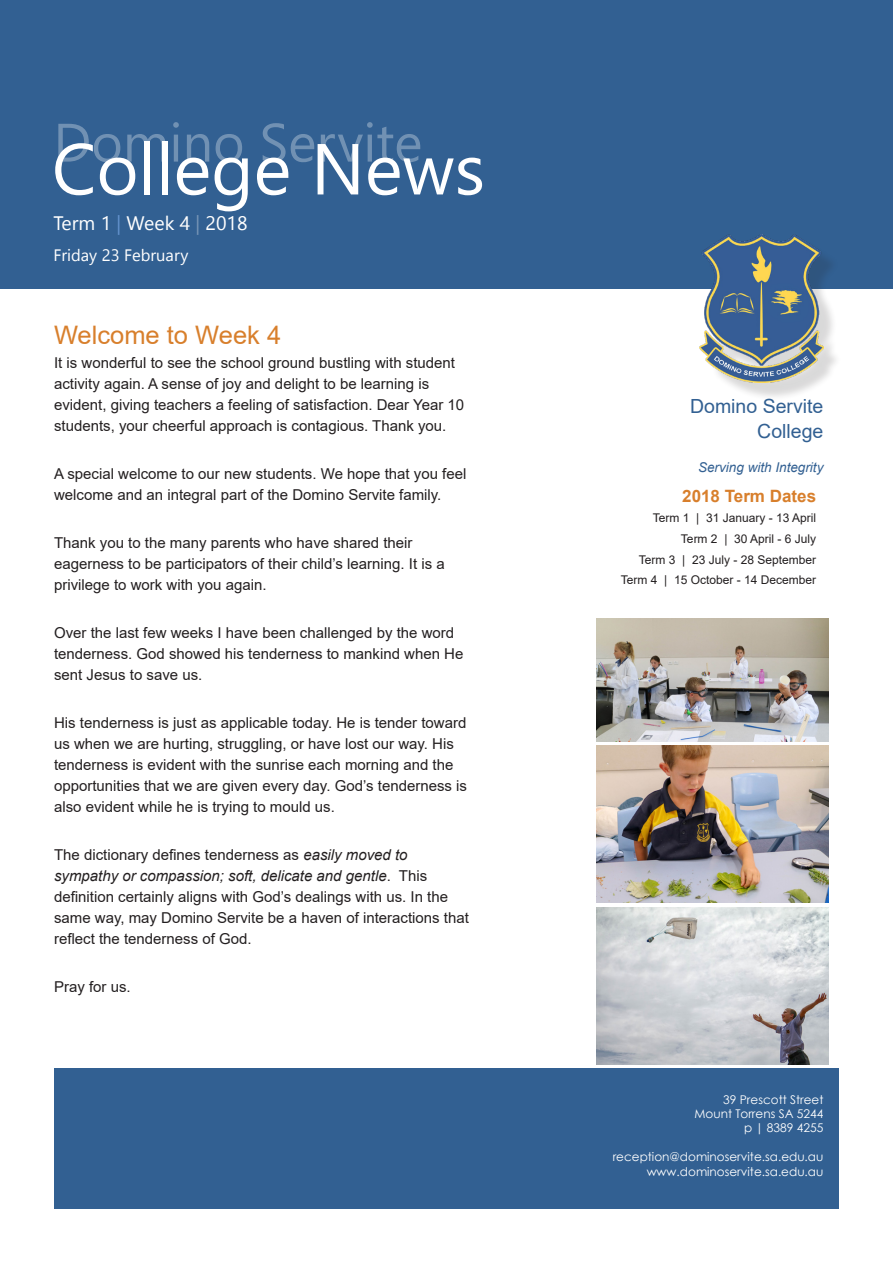
<style>
.page{position:relative;width:893px;height:1263px;background:#fff}
.page>*{position:absolute;margin:0;border:0;box-sizing:border-box;transform-origin:0 0}
.t1{font:72px "Segoe UI Emoji";color:#fff}
.t2{font:54px "Segoe UI Emoji";color:#fff}
.t3{font:25.5px "Arial";color:#d87f2c}
.t4{font:19.5px "Arial";color:#326092}
.t5{font:700 16.95px "Arial";color:#d87f2c}
.t6{font:15px/21px "Arial";color:#231f20}
.t7{font:italic 13.5px "Arial";color:#326092}
.t8{font:12px "Century Gothic";color:#fff}
.t9{font:12px "Arial";color:#231f20}
.s1{font-style:italic}
</style>
<div class="page">
<div style="left:54px;top:1069px;width:785px;height:140px;background:#326092"></div>
<div style="left:0;top:0;width:893px;height:288px;background:#326092"></div>
<div style="left:705px;top:240px;width:136px;height:161px;background:#231f20;opacity:.17"></div>
<img style="left:699px;top:235px;width:124px;height:148px">
<img style="left:597px;top:907px;width:231px;height:157px">
<img style="left:597px;top:619px;width:231px;height:122px">
<img style="left:597px;top:746px;width:231px;height:157px">
<h2 class="t2" style="left:91px;top:110px;width:155px">□ ■□</h2>
<p class="t1" style="left:96px;top:125px;width:79px">□●●</p>
<p class="t3" style="left:54px;top:318px;width:229px">Welcome to Week 4</p>
<p class="t6" style="left:54px;top:352px;width:412px">It is wonderful to see the school ground bustling with student activity again. A sense of joy and delight to be learning is evident, giving teachers a feeling of satisfaction. Dear Year 10 students, your cheerful approach is contagious. Thank you.</p>
<p class="t6" style="left:54px;top:463px;width:414px">A special welcome to our new students. We hope that you feel welcome and an integral part of the Domino Servite family.</p>
<p class="t6" style="left:54px;top:532px;width:392px">Thank you to the many parents who have shared their eagerness to be participators of their child’s learning. It is a privilege to work with you again.</p>
<p class="t6" style="left:54px;top:622px;width:411px">Over the last few weeks I have been challenged by the word tenderness. God showed his tenderness to mankind when He sent Jesus to save us.</p>
<p class="t6" style="left:54px;top:712px;width:415px">His tenderness is just as applicable today. He is tender toward us when we are hurting, struggling, or have lost our way. His tenderness is evident with the sunrise each morning and the opportunities that we are given every day. God’s tenderness is also evident while he is trying to mould us.</p>
<p class="t6" style="left:54px;top:844px;width:416px">The dictionary defines tenderness as <span class="s1">easily moved to sympathy or compassion; soft, delicate and gentle</span>. This definition certainly aligns with God’s dealings with us. In the same way, may Domino Servite be a haven of interactions that reflect the tenderness of God.</p>
<p class="t6" style="left:54px;top:976px;width:78px">Pray for us.</p>
<p class="t4" style="left:690px;top:392px;width:135px">Domino Servite</p>
<p class="t4" style="left:757px;top:418px;width:68px">College</p>
<p class="t7" style="left:698px;top:458px;width:127px">Serving with Integrity</p>
<p class="t5" style="left:682px;top:484px;width:135px">2018 Term Dates</p>
<p class="t9" style="left:653px;top:510px;width:165px">Term 1 | 31 January - 13 April</p>
<p class="t9" style="left:681px;top:530px;width:137px">Term 2 | 30 April - 6 July</p>
<p class="t9" style="left:639px;top:551px;width:179px">Term 3 | 23 July - 28 September</p>
<p class="t9" style="left:621px;top:572px;width:197px">Term 4 | 15 October - 14 December</p>
<p class="t8" style="left:723px;top:1091px;width:102px">39 Prescott Street</p>
<p class="t8" style="left:694px;top:1105px;width:130px">Mount Torrens SA 5244</p>
<p class="t8" style="left:744px;top:1119px;width:81px">p | 8389 4255</p>
<p class="t8" style="left:613px;top:1148px;width:212px">reception@dominoservite.sa.edu.au</p>
<p class="t8" style="left:647px;top:1163px;width:178px">www.dominoservite.sa.edu.au</p>
</div>
